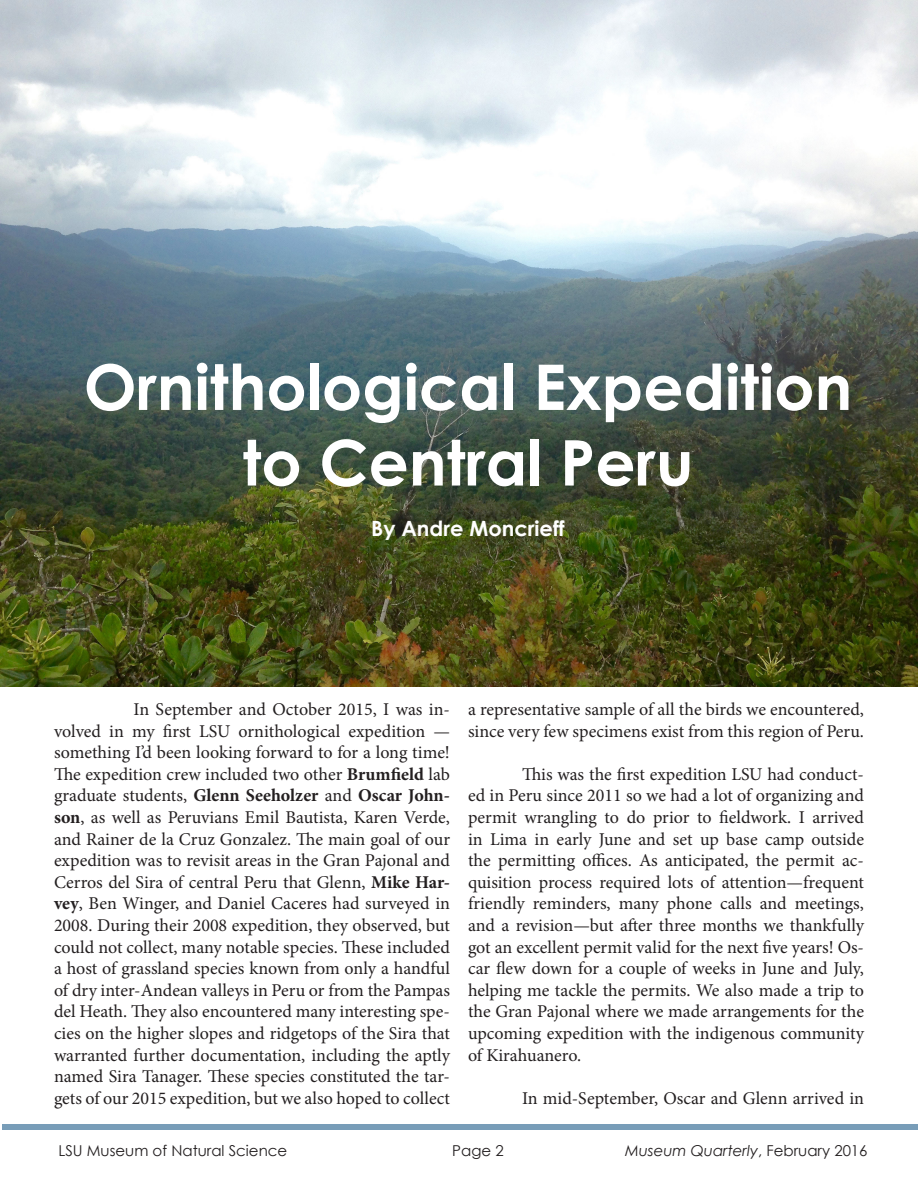
<style>
.page{position:relative;width:918px;height:1188px;background:#fff}
.page>*{position:absolute;margin:0;border:0;box-sizing:border-box;transform-origin:0 0}
.t1{font:700 63px/75.6px "Century Gothic";color:#fff;text-align:center}
.t2{font:700 21px "Century Gothic";color:#fff}
.t3{font:18px/21.6px "Minion Pro";color:#231f20;text-align:justify}
.t4{font:15px "Century Gothic";color:#231f20}
.t5{font:italic 15px "Century Gothic";color:#231f20}
.s1{font-weight:700}
.s2{font-style:normal}
</style>
<div class="page">
<img style="left:0;top:0;width:918px;height:686px">
<div style="left:3px;top:1124px;width:915px;height:6px;background:#789db8"></div>
<p class="t1" style="left:84px;top:348px;width:770px">Ornithological Expedition to Central Peru</p>
<p class="t2" style="left:371px;top:515px;width:195px">By Andre Moncrieff</p>
<p class="t3" style="left:54px;top:699px;width:398px;text-indent:80px">In September and October 2015, I was in&shy;volved in my first LSU ornithological expedition — something I’d been looking forward to for a long time!<br>The expedition crew included two other <span class="s1">Brumfield</span> lab graduate students, <span class="s1">Glenn Seeholzer</span> and <span class="s1">Oscar John&shy;son</span>, as well as Peruvians Emil Bautista, Karen Verde, and Rainer de la Cruz Gonzalez. The main goal of our expedition was to revisit areas in the Gran Pajonal and Cerros del Sira of central Peru that Glenn, <span class="s1">Mike Har&shy;vey</span>, Ben Winger, and Daniel Caceres had surveyed in 2008. During their 2008 expedition, they observed, but could not collect, many notable species. These included a host of grassland species known from only a handful of dry inter-Andean valleys in Peru or from the Pampas del Heath. They also encountered many interesting spe&shy;cies on the higher slopes and ridgetops of the Sira that warranted further documentation, including the aptly named Sira Tanager. These species constituted the tar&shy;gets of our 2015 expedition, but we also hoped to collect</p>
<p class="t3" style="left:468px;top:699px;width:397px">a representative sample of all the birds we encountered, since very few specimens exist from this region of Peru.</p>
<p class="t3" style="left:468px;top:763px;width:398px;text-indent:54px">This was the first expedition LSU had conduct&shy;ed in Peru since 2011 so we had a lot of organizing and permit wrangling to do prior to fieldwork. I arrived in Lima in early June and set up base camp outside the permitting offices. As anticipated, the permit ac&shy;quisition process required lots of attention—frequent friendly reminders, many phone calls and meetings, and a revision—but after three months we thankfully got an excellent permit valid for the next five years! Os&shy;car flew down for a couple of weeks in June and July, helping me tackle the permits. We also made a trip to the Gran Pajonal where we made arrangements for the upcoming expedition with the indigenous community of Kirahuanero.</p>
<p class="t3" style="left:522px;top:1087px;width:344px">In mid-September, Oscar and Glenn arrived in</p>
<p class="t4" style="left:58px;top:1142px;width:230px">LSU Museum of Natural Science</p>
<p class="t4" style="left:452px;top:1142px;width:53px">Page 2</p>
<p class="t5" style="left:625px;top:1142px;width:244px">Museum Quarterly<span class="s2">, February 2016</span></p>
</div>
